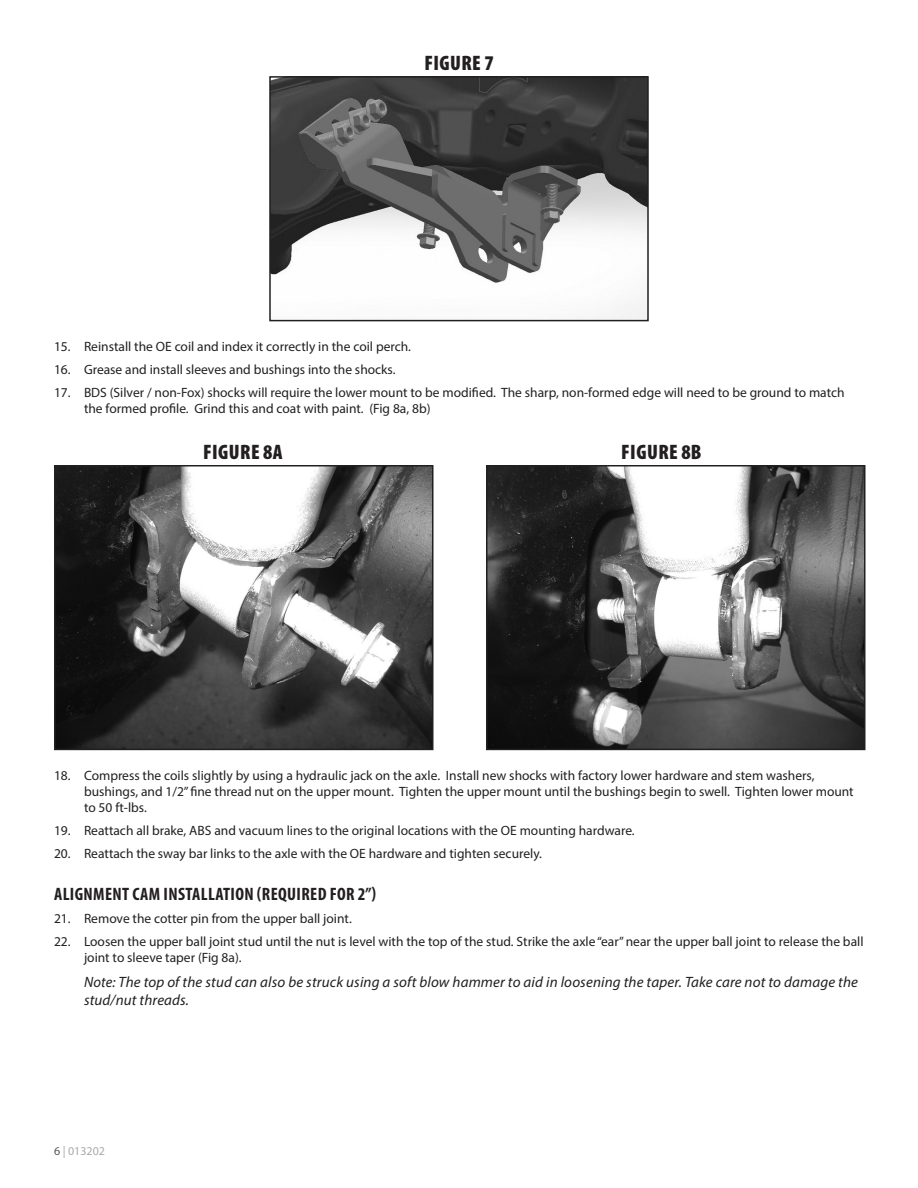
<style>
.page{position:relative;width:918px;height:1188px;background:#fff}
.page>*{position:absolute;margin:0;border:0;box-sizing:border-box;transform-origin:0 0}
.Photo-Caption{font:900 condensed 21px "Myriad Pro";letter-spacing:.02em;color:#231f20}
.Subhead{font:700 condensed 18px "Myriad Pro";letter-spacing:.02em;color:#231f20}
.Special__-_Note{font:italic 15px/18px "Myriad Pro";letter-spacing:.01em;color:#231f20}
.t1{font:13.5px/16.2px "Myriad Pro";color:#231f20}
.t2{font:12px "Myriad Pro";color:#a8a9ad}
.s1{color:#57585a}
</style>
<div class="page">
<img style="left:272px;top:79px;width:374px;height:239px">
<div style="left:269px;top:76px;width:380px;height:245px;border:2px solid #231f20"></div>
<img style="left:57px;top:468px;width:374px;height:279px">
<div style="left:54px;top:465px;width:380px;height:285px;border:2px solid #231f20"></div>
<img style="left:489px;top:468px;width:374px;height:279px">
<div style="left:486px;top:465px;width:380px;height:285px;border:2px solid #231f20"></div>
<p class="Photo-Caption" style="left:424px;top:49px;width:71px">FIGURE 7</p>
<p class="t1" style="left:54px;top:338px;width:359px">15. Reinstall the OE coil and index it correctly in the coil perch.</p>
<p class="t1" style="left:54px;top:361px;width:343px">16. Grease and install sleeves and bushings into the shocks.</p>
<p class="t1" style="left:84px;top:384px;width:762px;text-indent:-30px">17. BDS (Silver / non-Fox) shocks will require the lower mount to be modified. The sharp, non-formed edge will need to be ground to match the formed profile. Grind this and coat with paint. (Fig 8a, 8b)</p>
<p class="Photo-Caption" style="left:203px;top:438px;width:81px">FIGURE 8A</p>
<p class="Photo-Caption" style="left:621px;top:438px;width:82px">FIGURE 8B</p>
<p class="t1" style="left:84px;top:767px;width:771px;text-indent:-30px">18. Compress the coils slightly by using a hydraulic jack on the axle. Install new shocks with factory lower hardware and stem washers, bushings, and 1/2” fine thread nut on the upper mount. Tighten the upper mount until the bushings begin to swell. Tighten lower mount to 50 ft-lbs.</p>
<p class="t1" style="left:54px;top:822px;width:582px">19. Reattach all brake, ABS and vacuum lines to the original locations with the OE mounting hardware.</p>
<p class="t1" style="left:54px;top:845px;width:490px">20. Reattach the sway bar links to the axle with the OE hardware and tighten securely.</p>
<p class="Subhead" style="left:54px;top:883px;width:324px">ALIGNMENT CAM INSTALLATION (REQUIRED FOR 2”)</p>
<p class="t1" style="left:54px;top:910px;width:299px">21. Remove the cotter pin from the upper ball joint.</p>
<p class="t1" style="left:84px;top:933px;width:781px;text-indent:-30px">22. Loosen the upper ball joint stud until the nut is level with the top of the stud. Strike the axle “ear” near the upper ball joint to release the ball joint to sleeve taper (Fig 8a).</p>
<p class="Special__-_Note" style="left:84px;top:973px;width:776px">Note: The top of the stud can also be struck using a soft blow hammer to aid in loosening the taper. Take care not to damage the stud/nut threads.</p>
<p class="t2" style="left:54px;top:1143px;width:53px"><span class="s1">6</span> | 013202</p>
</div>
